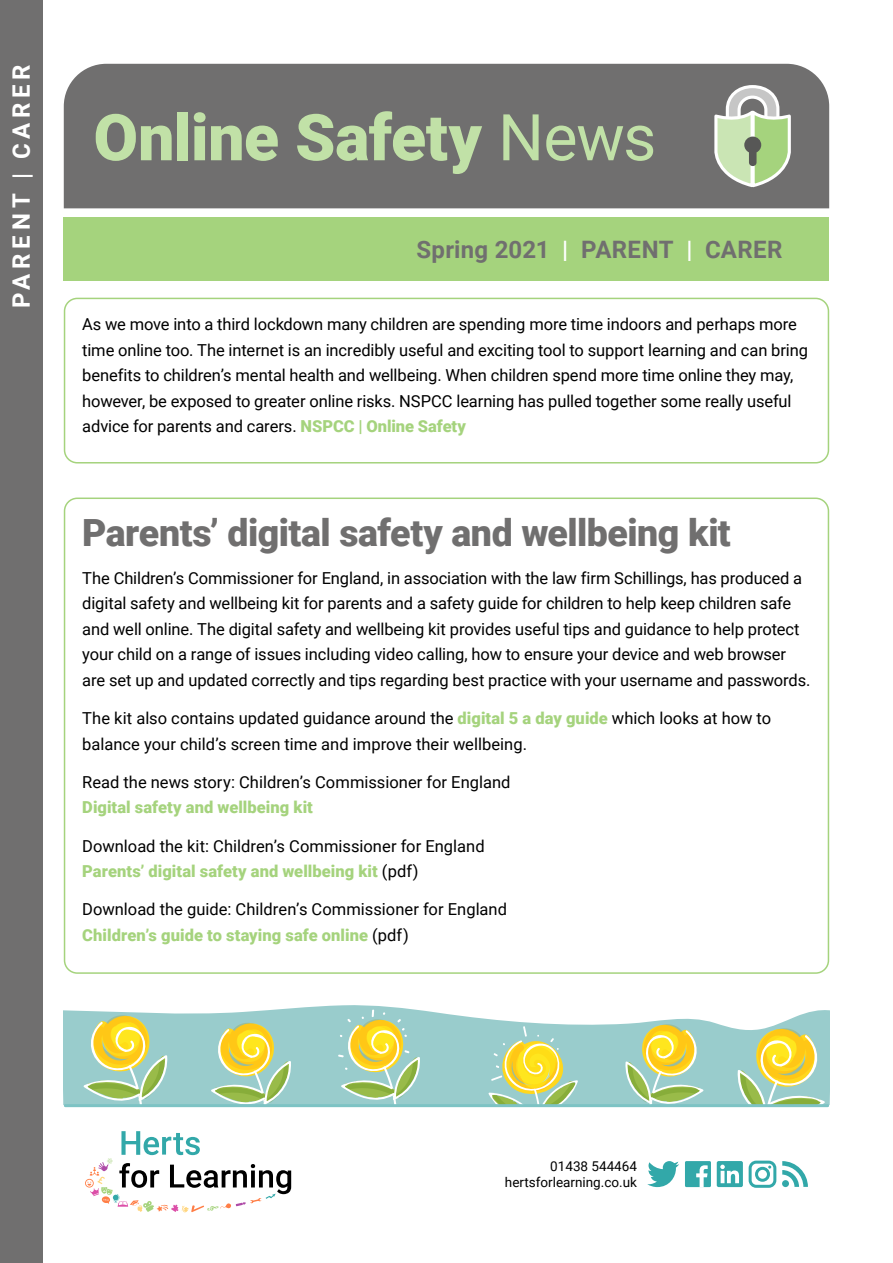
<style>
.page{position:relative;width:893px;height:1263px;background:#fff}
.page>*{position:absolute;margin:0;border:0;box-sizing:border-box;transform-origin:0 0}
.t1{font:900 64.5px "Roboto";letter-spacing:-.005em;color:#c1e1a7}
.t2{font:900 37.5px "Roboto";letter-spacing:-.015em;color:#706f6f}
.t3{font:700 24px "Roboto";letter-spacing:.01em;color:#706f6f}
.t4{font:700 24px "Roboto";letter-spacing:.2em;color:#fff}
.t5{font:16.5px/25.5px "Roboto";letter-spacing:-.005em;color:#000}
.t6{font:900 16.5px "Roboto";letter-spacing:.005em;color:#a5d37d}
.t7{font:13.5px/16.2px "Roboto";color:#000;text-align:right}
.s1{font-weight:400}
.s2{color:#fff}
.s3{font-weight:900;color:#a5d37d}
</style>
<div class="page">
<svg style="left:64px;top:1005px;width:765px;height:99px;fill:#9cc"></svg>
<svg style="left:488px;top:1026px;width:90px;height:78px;background:#c1d391"></svg>
<svg style="left:338px;top:1009px;width:83px;height:95px;background:#bbd098"></svg>
<svg style="left:624px;top:1020px;width:80px;height:84px;background:#c0d191"></svg>
<svg style="left:210px;top:1019px;width:82px;height:85px;background:#bfd08f"></svg>
<svg style="left:82px;top:1011px;width:86px;height:93px;background:#bfd193"></svg>
<svg style="left:737px;top:1024px;width:89px;height:80px;background:#c6d28e"></svg>
<div style="left:0;top:0;width:43px;height:1263px;background:#706f6f"></div>
<div style="left:64px;top:64px;width:765px;height:144px;background:#706f6f"></div>
<div style="left:64px;top:217px;width:765px;height:64px;background:#a5d37d"></div>
<svg style="left:713px;top:83px;width:79px;height:106px;background:#abb99d"></svg>
<hr style="left:65px;top:1104px;width:763px;height:3px;background:#7dc3c4">
<div style="left:717px;top:1161px;width:26px;height:26px;background:#32a8a9;border-radius:2px"></div>
<svg style="left:720px;top:1164px;width:19px;height:19px"></svg>
<svg style="left:782px;top:1161px;width:26px;height:26px"></svg>
<div style="left:749px;top:1160px;width:27px;height:28px;border:3px solid #32a8a9;border-radius:6px"></div>
<div style="left:755px;top:1167px;width:15px;height:15px;border:3px solid #32a8a9;border-radius:50%"></div>
<svg style="left:647px;top:1161px;width:32px;height:26px"></svg>
<div style="left:685px;top:1161px;width:26px;height:26px;background:#32a8a9"></div>
<svg style="left:696px;top:1165px;width:12px;height:22px"></svg>
<svg style="left:85px;top:1131px;width:206px;height:82px"></svg>
<div style="left:64px;top:298px;width:765px;height:165px;border:2px solid #a5d37d;border-radius:13px"></div>
<h3 class="t4" style="left:4px;top:308px;width:246px;rotate:-90deg">PARENT | CARER</h3>
<h1 class="t1" style="left:94px;top:92px;width:564px">Online Safety <span class="s1">News</span></h1>
<h3 class="t3" style="left:416px;top:232px;width:367px">Spring 2021 <span class="s2">|</span> PARENT <span class="s2">|</span> CARER</h3>
<p class="t5" style="left:82px;top:311px;width:727px">As we move into a third lockdown many children are spending more time indoors and perhaps more time online too. The internet is an incredibly useful and exciting tool to support learning and can bring benefits to children’s mental health and wellbeing. When children spend more time online they may, however, be exposed to greater online risks. NSPCC learning has pulled together some really useful advice for parents and carers. <span class="s3">NSPCC | Online Safety</span></p>
<h2 class="t2" style="left:82px;top:506px;width:650px">Parents’ digital safety and wellbeing kit</h2>
<p class="t5" style="left:82px;top:565px;width:730px">The Children’s Commissioner for England, in association with the law firm Schillings, has produced a digital safety and wellbeing kit for parents and a safety guide for children to help keep children safe and well online. The digital safety and wellbeing kit provides useful tips and guidance to help protect your child on a range of issues including video calling, how to ensure your device and web browser are set up and updated correctly and tips regarding best practice with your username and passwords.</p>
<p class="t5" style="left:82px;top:705px;width:690px">The kit also contains updated guidance around the <span class="s3">digital 5 a day guide</span> which looks at how to balance your child’s screen time and improve their wellbeing.</p>
<p class="t5" style="left:82px;top:769px;width:430px">Read the news story: Children’s Commissioner for England</p>
<p class="t6" style="left:82px;top:796px;width:232px">Digital safety and wellbeing kit</p>
<p class="t5" style="left:82px;top:832px;width:404px">Download the kit: Children’s Commissioner for England<br><span class="s3">Parents’ digital safety and wellbeing kit</span> (pdf)</p>
<p class="t5" style="left:82px;top:896px;width:426px">Download the guide: Children’s Commissioner for England<br><span class="s3">Children’s guide to staying safe online</span> (pdf)</p>
<p class="t7" style="left:505px;top:1157px;width:134px">01438 544464 hertsforlearning.co.uk</p>
</div>
